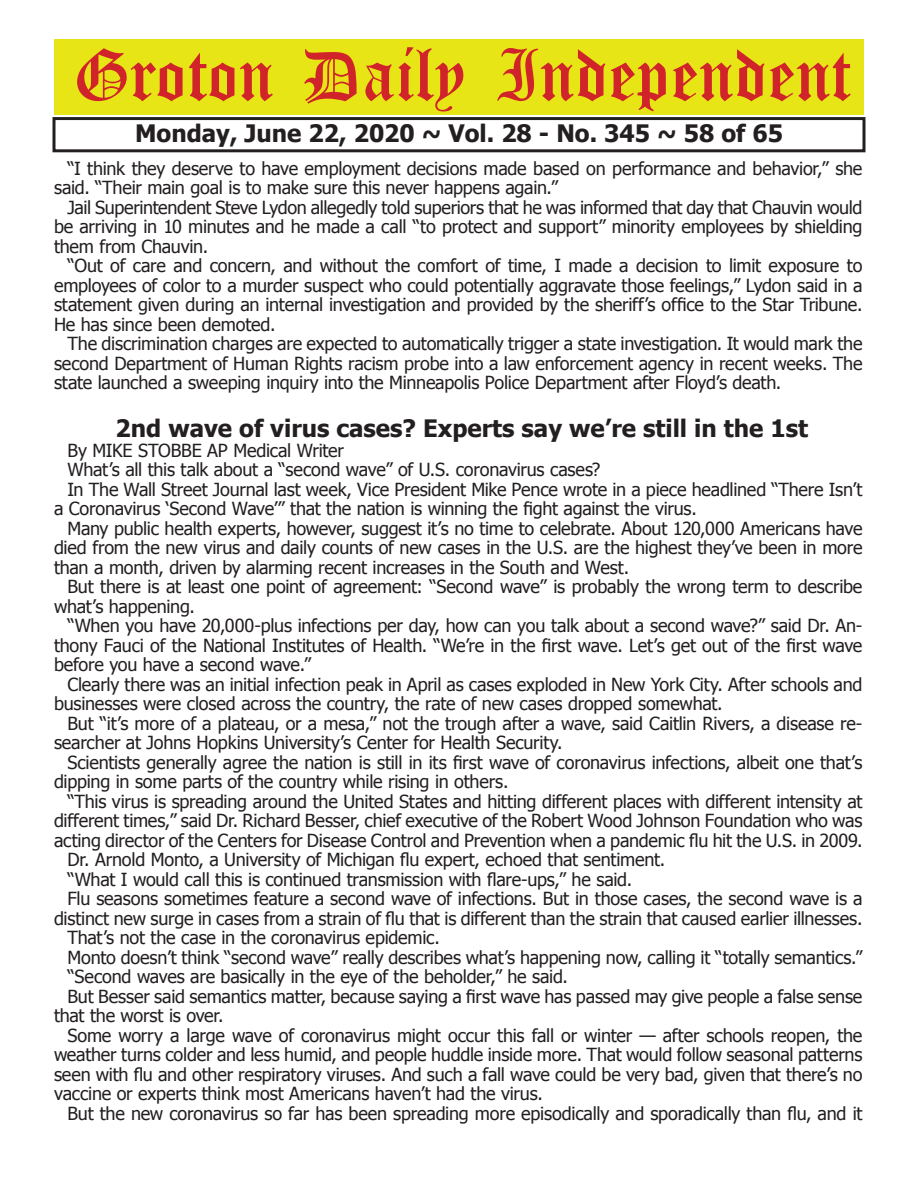
<style>
.page{position:relative;width:918px;height:1188px;background:#fff}
.page>*{position:absolute;margin:0;border:0;box-sizing:border-box;transform-origin:0 0}
.t1{font:54px "Old English Five";color:#d1232a}
.t2{font:700 24px "Tahoma";color:#231f20}
.t3{font:18px/19.5px "Tahoma";letter-spacing:-.01em;color:#231f20;text-align:justify}
</style>
<div class="page">
<div style="left:52px;top:117px;width:814px;height:35px;border:3px solid #231f20"></div>
<div style="left:54px;top:40px;width:810px;height:75px;background:#e7e515"></div>
<h1 class="t1" style="left:73px;top:50px;width:779px">Groton Daily Independent</h1>
<h2 class="t2" style="left:135px;top:116px;width:649px">Monday, June 22, 2020 ~ Vol. 28 - No. 345 ~ 58 of 65</h2>
<p class="t3" style="left:54px;top:158px;width:810px;text-indent:14px">“I think they deserve to have employment decisions made based on performance and behavior,” she said. “Their main goal is to make sure this never happens again.”</p>
<p class="t3" style="left:54px;top:197px;width:810px;text-indent:14px">Jail Superintendent Steve Lydon allegedly told superiors that he was informed that day that Chauvin would be arriving in 10 minutes and he made a call “to protect and support” minority employees by shielding them from Chauvin.</p>
<p class="t3" style="left:54px;top:255px;width:810px;text-indent:14px">“Out of care and concern, and without the comfort of time, I made a decision to limit exposure to employees of color to a murder suspect who could potentially aggravate those feelings,” Lydon said in a statement given during an internal investigation and provided by the sheriff’s office to the Star Tribune.<br>He has since been demoted.</p>
<p class="t3" style="left:54px;top:333px;width:810px;text-indent:14px">The discrimination charges are expected to automatically trigger a state investigation. It would mark the second Department of Human Rights racism probe into a law enforcement agency in recent weeks. The state launched a sweeping inquiry into the Minneapolis Police Department after Floyd’s death.</p>
<h2 class="t2" style="left:116px;top:412px;width:694px">2nd wave of virus cases? Experts say we’re still in the 1st</h2>
<p class="t3" style="left:68px;top:440px;width:278px">By MIKE STOBBE AP Medical Writer</p>
<p class="t3" style="left:68px;top:459px;width:534px">What’s all this talk about a “second wave” of U.S. coronavirus cases?</p>
<p class="t3" style="left:68px;top:479px;width:796px">In The Wall Street Journal last week, Vice President Mike Pence wrote in a piece headlined “There Isn’t</p>
<p class="t3" style="left:54px;top:498px;width:644px">a Coronavirus ‘Second Wave’” that the nation is winning the fight against the virus.</p>
<p class="t3" style="left:68px;top:518px;width:796px">Many public health experts, however, suggest it’s no time to celebrate. About 120,000 Americans have</p>
<p class="t3" style="left:54px;top:537px;width:810px">died from the new virus and daily counts of new cases in the U.S. are the highest they’ve been in more</p>
<p class="t3" style="left:54px;top:557px;width:577px">than a month, driven by alarming recent increases in the South and West.</p>
<p class="t3" style="left:68px;top:576px;width:796px">But there is at least one point of agreement: “Second wave” is probably the wrong term to describe</p>
<p class="t3" style="left:54px;top:596px;width:142px">what’s happening.</p>
<p class="t3" style="left:68px;top:615px;width:796px">“When you have 20,000-plus infections per day, how can you talk about a second wave?” said Dr. An-</p>
<p class="t3" style="left:54px;top:635px;width:810px">thony Fauci of the National Institutes of Health. “We’re in the first wave. Let’s get out of the first wave</p>
<p class="t3" style="left:54px;top:654px;width:259px">before you have a second wave.”</p>
<p class="t3" style="left:68px;top:674px;width:796px">Clearly there was an initial infection peak in April as cases exploded in New York City. After schools and</p>
<p class="t3" style="left:54px;top:693px;width:670px">businesses were closed across the country, the rate of new cases dropped somewhat.</p>
<p class="t3" style="left:68px;top:713px;width:796px">But “it’s more of a plateau, or a mesa,” not the trough after a wave, said Caitlin Rivers, a disease re-</p>
<p class="t3" style="left:54px;top:732px;width:510px">searcher at Johns Hopkins University’s Center for Health Security.</p>
<p class="t3" style="left:68px;top:752px;width:796px">Scientists generally agree the nation is still in its first wave of coronavirus infections, albeit one that’s</p>
<p class="t3" style="left:54px;top:771px;width:456px">dipping in some parts of the country while rising in others.</p>
<p class="t3" style="left:68px;top:791px;width:796px">“This virus is spreading around the United States and hitting different places with different intensity at</p>
<p class="t3" style="left:54px;top:810px;width:810px">different times,” said Dr. Richard Besser, chief executive of the Robert Wood Johnson Foundation who was</p>
<p class="t3" style="left:54px;top:830px;width:810px">acting director of the Centers for Disease Control and Prevention when a pandemic flu hit the U.S. in 2009.</p>
<p class="t3" style="left:68px;top:849px;width:599px">Dr. Arnold Monto, a University of Michigan flu expert, echoed that sentiment.</p>
<p class="t3" style="left:68px;top:869px;width:566px">“What I would call this is continued transmission with flare-ups,” he said.</p>
<p class="t3" style="left:68px;top:888px;width:796px">Flu seasons sometimes feature a second wave of infections. But in those cases, the second wave is a</p>
<p class="t3" style="left:54px;top:908px;width:810px">distinct new surge in cases from a strain of flu that is different than the strain that caused earlier illnesses.</p>
<p class="t3" style="left:68px;top:927px;width:374px">That’s not the case in the coronavirus epidemic.</p>
<p class="t3" style="left:68px;top:947px;width:797px">Monto doesn’t think “second wave” really describes what’s happening now, calling it “totally semantics.”</p>
<p class="t3" style="left:68px;top:966px;width:502px">“Second waves are basically in the eye of the beholder,” he said.</p>
<p class="t3" style="left:68px;top:986px;width:796px">But Besser said semantics matter, because saying a first wave has passed may give people a false sense</p>
<p class="t3" style="left:54px;top:1005px;width:171px">that the worst is over.</p>
<p class="t3" style="left:68px;top:1025px;width:796px">Some worry a large wave of coronavirus might occur this fall or winter — after schools reopen, the</p>
<p class="t3" style="left:54px;top:1044px;width:810px">weather turns colder and less humid, and people huddle inside more. That would follow seasonal patterns</p>
<p class="t3" style="left:54px;top:1064px;width:810px">seen with flu and other respiratory viruses. And such a fall wave could be very bad, given that there’s no</p>
<p class="t3" style="left:54px;top:1083px;width:490px">vaccine or experts think most Americans haven’t had the virus.</p>
<p class="t3" style="left:68px;top:1103px;width:796px">But the new coronavirus so far has been spreading more episodically and sporadically than flu, and it</p>
</div>
